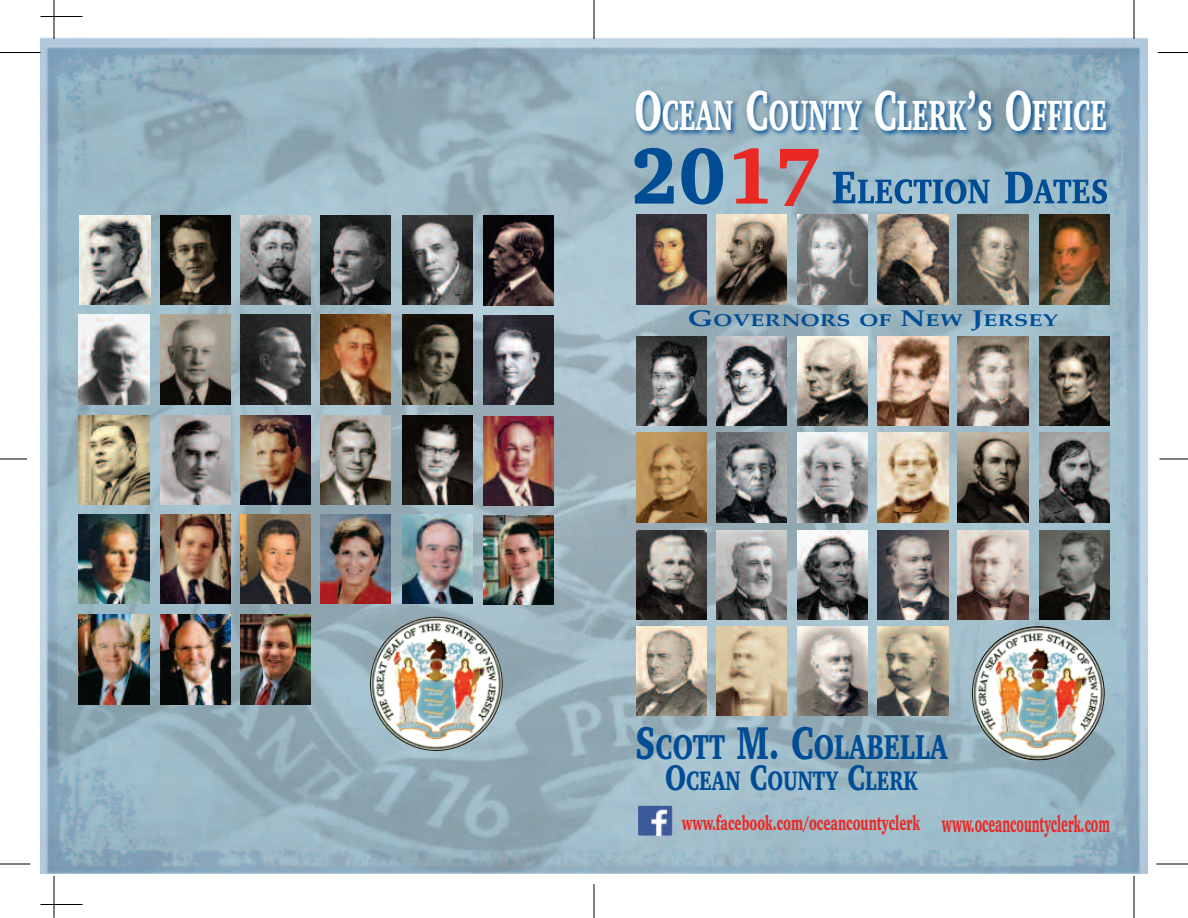
<style>
.page{position:relative;width:1188px;height:918px;background:#fff}
.page>*{position:absolute;margin:0;border:0;box-sizing:border-box;transform-origin:0 0}
.t1{font:900 43.5px "Charter";color:#fff;scale:.58 1}
.t2{font:900 35.4px "Charter";color:#014d95;scale:.7 1}
.t3{font:900 27.45px "Charter";color:#014d95;scale:.7 1}
.t4{font:900 23.25px "Charter";color:#ea2924;scale:.5 1}
.t5{font:900 20.55px "Charter";color:#ea2924;scale:.59 1}
.t6{font:700 16.95px "Palatino";color:#014d95;scale:1.36 1}
.s1{font-size:57.9px}
.s2{font-size:22.65px}
.s3{font-size:47.25px}
.s4{font-size:36.75px}
</style>
<div class="page">
<img style="left:40px;top:34px;width:1108px;height:839px">
<hr style="left:54px;top:0;width:1px;height:39px;background:#000">
<hr style="left:594px;top:0;width:1px;height:39px;background:#000">
<hr style="left:594px;top:884px;width:1px;height:34px;background:#000">
<hr style="left:54px;top:876px;width:1px;height:42px;background:#000">
<hr style="left:1134px;top:0;width:1px;height:39px;background:#000">
<hr style="left:1134px;top:876px;width:1px;height:42px;background:#000">
<hr style="left:0;top:52px;width:40px;height:1px;background:#000">
<hr style="left:0;top:864px;width:30px;height:1px;background:#000">
<hr style="left:1156px;top:864px;width:32px;height:1px;background:#000">
<hr style="left:1158px;top:52px;width:30px;height:1px;background:#000">
<svg style="left:1159px;top:459px;width:29px;height:1px"></svg>
<svg style="left:0;top:459px;width:27px;height:1px"></svg>
<hr style="left:40px;top:16px;width:43px;height:1px;background:#000">
<hr style="left:40px;top:904px;width:43px;height:1px;background:#000">
<svg style="left:833px;top:177px;width:274px;height:27px;background:#5e8fb4"></svg>
<svg style="left:734px;top:177px;width:84px;height:29px;background:#b29097"></svg>
<svg style="left:634px;top:177px;width:89px;height:28px;background:#4f83ae"></svg>
<img style="left:626px;top:67px;width:522px;height:110px">
<img style="left:798px;top:215px;width:70px;height:89px">
<img style="left:878px;top:215px;width:70px;height:89px">
<img style="left:958px;top:215px;width:70px;height:89px">
<img style="left:1040px;top:215px;width:70px;height:89px">
<img style="left:716px;top:215px;width:71px;height:89px">
<img style="left:636px;top:215px;width:71px;height:89px">
<img style="left:798px;top:336px;width:70px;height:90px">
<img style="left:878px;top:336px;width:70px;height:90px">
<img style="left:958px;top:336px;width:70px;height:90px">
<img style="left:1040px;top:336px;width:70px;height:90px">
<img style="left:716px;top:336px;width:71px;height:90px">
<img style="left:636px;top:336px;width:71px;height:90px">
<img style="left:798px;top:433px;width:70px;height:89px">
<img style="left:878px;top:433px;width:70px;height:89px">
<img style="left:958px;top:433px;width:70px;height:89px">
<img style="left:1040px;top:433px;width:70px;height:89px">
<img style="left:716px;top:433px;width:71px;height:89px">
<img style="left:636px;top:433px;width:71px;height:89px">
<img style="left:798px;top:530px;width:70px;height:90px">
<img style="left:878px;top:530px;width:70px;height:90px">
<img style="left:958px;top:530px;width:70px;height:90px">
<img style="left:1040px;top:530px;width:70px;height:90px">
<img style="left:716px;top:531px;width:71px;height:89px">
<img style="left:636px;top:530px;width:71px;height:90px">
<img style="left:798px;top:626px;width:70px;height:90px">
<img style="left:878px;top:626px;width:70px;height:90px">
<img style="left:716px;top:626px;width:71px;height:90px">
<img style="left:636px;top:626px;width:71px;height:90px">
<img style="left:972px;top:626px;width:133px;height:134px;border-radius:50%">
<img style="left:370px;top:617px;width:133px;height:134px;border-radius:50%">
<img style="left:80px;top:215px;width:70px;height:89px">
<img style="left:160px;top:215px;width:70px;height:89px">
<img style="left:160px;top:315px;width:70px;height:89px">
<img style="left:240px;top:315px;width:71px;height:89px">
<img style="left:320px;top:315px;width:71px;height:89px">
<img style="left:402px;top:315px;width:70px;height:89px">
<img style="left:79px;top:315px;width:70px;height:89px">
<img style="left:240px;top:215px;width:71px;height:90px">
<img style="left:160px;top:415px;width:70px;height:90px">
<img style="left:240px;top:415px;width:71px;height:90px">
<img style="left:320px;top:415px;width:71px;height:90px">
<img style="left:402px;top:415px;width:70px;height:90px">
<img style="left:79px;top:415px;width:70px;height:90px">
<img style="left:483px;top:315px;width:71px;height:90px">
<img style="left:320px;top:215px;width:71px;height:90px">
<img style="left:402px;top:215px;width:70px;height:90px">
<img style="left:483px;top:216px;width:71px;height:89px">
<img style="left:483px;top:416px;width:71px;height:90px">
<img style="left:160px;top:514px;width:70px;height:90px">
<img style="left:240px;top:514px;width:71px;height:90px">
<img style="left:320px;top:514px;width:71px;height:90px">
<img style="left:402px;top:514px;width:70px;height:90px">
<img style="left:79px;top:514px;width:70px;height:90px">
<img style="left:483px;top:515px;width:71px;height:90px">
<img style="left:160px;top:615px;width:70px;height:89px">
<img style="left:240px;top:615px;width:71px;height:89px">
<img style="left:79px;top:615px;width:70px;height:89px">
<img style="left:638px;top:806px;width:35px;height:30px">
<h1 class="t1" style="left:634px;top:89px;width:817px"><span class="s1">O</span>CEAN <span class="s1">C</span>OUNTY <span class="s1">C</span>LERK<span class="s1">’</span>S <span class="s1">O</span>FFICE</h1>
<p class="t6" style="left:687px;top:312px;width:274px"><span class="s2">G</span>OVERNORS OF <span class="s2">N</span>EW <span class="s2">J</span>ERSEY</p>
<h2 class="t2" style="left:635px;top:726px;width:448px"><span class="s3">S</span>COTT <span class="s3">M. C</span>OLABELLA</h2>
<h3 class="t3" style="left:665px;top:764px;width:362px"><span class="s4">O</span>CEAN <span class="s4">C</span>OUNTY <span class="s4">C</span>LERK</h3>
<p class="t5" style="left:682px;top:811px;width:405px">www.facebook.com/oceancountyclerk</p>
<p class="t4" style="left:942px;top:810px;width:337px">www.oceancountyclerk.com</p>
</div>
